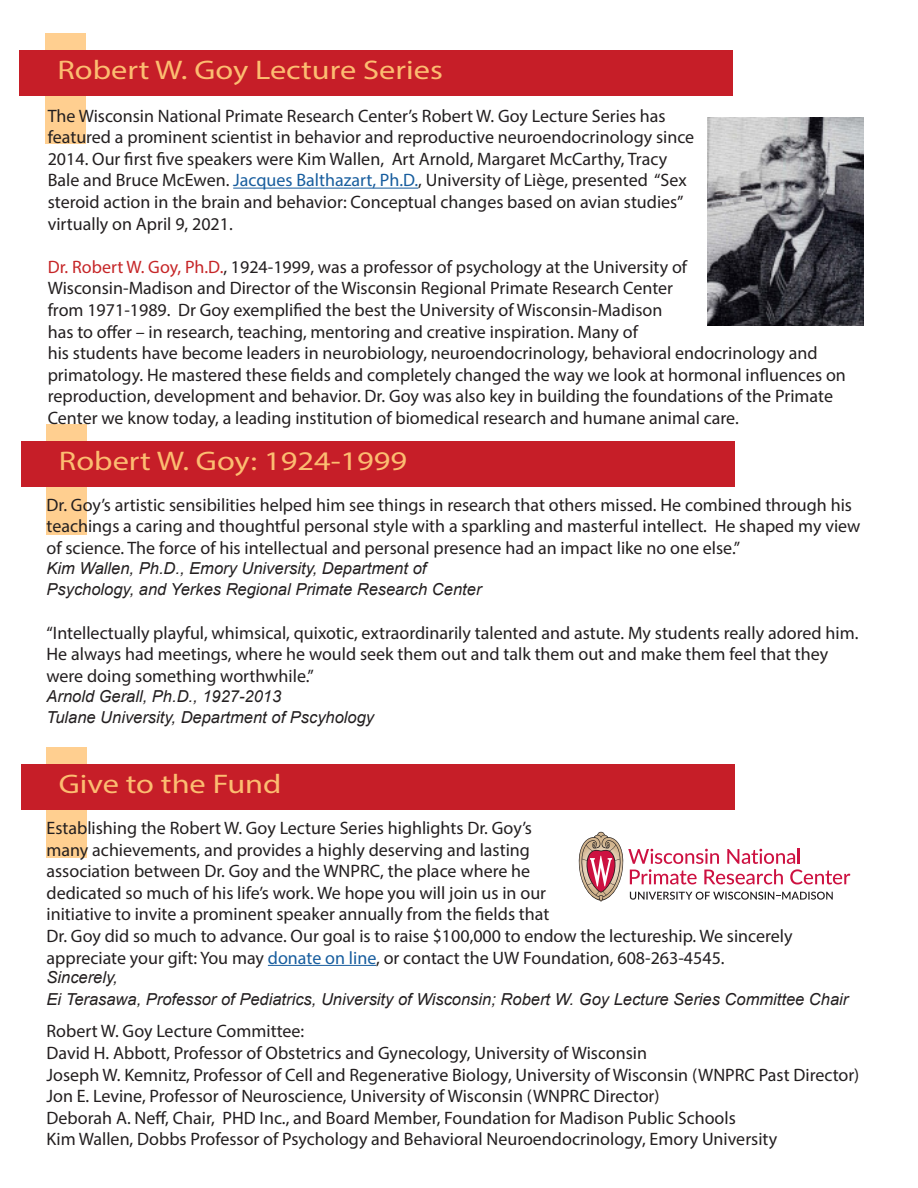
<style>
.page{position:relative;width:918px;height:1188px;background:#fff}
.page>*{position:absolute;margin:0;border:0;box-sizing:border-box;transform-origin:0 0}
.Head{font:27px "Myriad Pro";color:#fcbd71;scale:1.2 1}
.t1{font:18px/21.6px "Myriad Pro";color:#231f20}
.t2{font:italic 16.5px "Arial";color:#231f20}
.s1{color:#175d9e}
.s2{color:#c62628}
</style>
<div class="page">
<div style="left:45px;top:33px;width:41px;height:111px;background:#ffcf90"></div>
<div style="left:20px;top:50px;width:714px;height:46px;background:#c61e28"></div>
<div style="left:47px;top:424px;width:40px;height:112px;background:#ffcf90"></div>
<div style="left:21px;top:441px;width:714px;height:46px;background:#c61e28"></div>
<div style="left:47px;top:747px;width:40px;height:111px;background:#ffcf90"></div>
<div style="left:21px;top:764px;width:714px;height:46px;background:#c61e28"></div>
<hr style="left:233px;top:188px;width:185px;height:1px;background:#175d9e">
<hr style="left:268px;top:965px;width:108px;height:1px;background:#175d9e">
<svg style="left:578px;top:832px;width:272px;height:70px"></svg>
<img style="left:707px;top:118px;width:156px;height:208px">
<p class="Head" style="left:57px;top:53px;width:323px">Robert W. Goy Lecture Series</p>
<p class="t1" style="left:48px;top:104px;width:648px">The Wisconsin National Primate Research Center’s Robert W. Goy Lecture Series has featured a prominent scientist in behavior and reproductive neuroendocrinology since 2014. Our first five speakers were Kim Wallen, Art Arnold, Margaret McCarthy, Tracy Bale and Bruce McEwen. <span class="s1">Jacques Balthazart, Ph.D.</span>, University of Liège, presented “Sex steroid action in the brain and behavior: Conceptual changes based on avian studies” virtually on April 9, 2021.</p>
<p class="t1" style="left:48px;top:256px;width:800px"><span class="s2">Dr. Robert W. Goy, Ph.D.</span>, 1924-1999, was a professor of psychology at the University of<br>Wisconsin-Madison and Director of the Wisconsin Regional Primate Research Center<br>from 1971-1989. Dr Goy exemplified the best the University of Wisconsin-Madison<br>has to offer – in research, teaching, mentoring and creative inspiration. Many of<br>his students have become leaders in neurobiology, neuroendocrinology, behavioral endocrinology and primatology. He mastered these fields and completely changed the way we look at hormonal influences on reproduction, development and behavior. Dr. Goy was also key in building the foundations of the Primate Center we know today, a leading institution of biomedical research and humane animal care.</p>
<p class="Head" style="left:59px;top:445px;width:292px">Robert W. Goy: 1924-1999</p>
<p class="t1" style="left:47px;top:494px;width:815px">Dr. Goy’s artistic sensibilities helped him see things in research that others missed. He combined through his teachings a caring and thoughtful personal style with a sparkling and masterful intellect. He shaped my view of science. The force of his intellectual and personal presence had an impact like no one else.”</p>
<p class="t2" style="left:47px;top:557px;width:381px">Kim Wallen, Ph.D., Emory University, Department of</p>
<p class="t2" style="left:47px;top:579px;width:436px">Psychology, and Yerkes Regional Primate Research Center</p>
<p class="t1" style="left:47px;top:621px;width:813px">“Intellectually playful, whimsical, quixotic, extraordinarily talented and astute. My students really adored him.<br>He always had meetings, where he would seek them out and talk them out and make them feel that they were doing something worthwhile.”</p>
<p class="t2" style="left:47px;top:685px;width:236px">Arnold Gerall, Ph.D., 1927-2013</p>
<p class="t2" style="left:47px;top:707px;width:329px">Tulane University, Department of Pscyhology</p>
<p class="Head" style="left:59px;top:767px;width:187px">Give to the Fund</p>
<p class="t1" style="left:47px;top:817px;width:748px">Establishing the Robert W. Goy Lecture Series highlights Dr. Goy’s<br>many achievements, and provides a highly deserving and lasting<br>association between Dr. Goy and the WNPRC, the place where he<br>dedicated so much of his life’s work. We hope you will join us in our<br>initiative to invite a prominent speaker annually from the fields that<br>Dr. Goy did so much to advance. Our goal is to raise $100,000 to endow the lectureship. We sincerely</p>
<p class="t1" style="left:47px;top:946px;width:680px">appreciate your gift: You may <span class="s1">donate on line</span>, or contact the UW Foundation, 608-263-4545.</p>
<p class="t2" style="left:47px;top:967px;width:73px">Sincerely,</p>
<p class="t2" style="left:47px;top:989px;width:803px">Ei Terasawa, Professor of Pediatrics, University of Wisconsin; Robert W. Goy Lecture Series Committee Chair</p>
<p class="t1" style="left:47px;top:1020px;width:259px">Robert W. Goy Lecture Committee:</p>
<p class="t1" style="left:47px;top:1042px;width:602px">David H. Abbott, Professor of Obstetrics and Gynecology, University of Wisconsin</p>
<p class="t1" style="left:47px;top:1063px;width:814px">Joseph W. Kemnitz, Professor of Cell and Regenerative Biology, University of Wisconsin (WNPRC Past Director)</p>
<p class="t1" style="left:47px;top:1085px;width:615px">Jon E. Levine, Professor of Neuroscience, University of Wisconsin (WNPRC Director)</p>
<p class="t1" style="left:47px;top:1107px;width:691px">Deborah A. Neff, Chair, PHD Inc., and Board Member, Foundation for Madison Public Schools</p>
<p class="t1" style="left:47px;top:1128px;width:732px">Kim Wallen, Dobbs Professor of Psychology and Behavioral Neuroendocrinology, Emory University</p>
</div>
